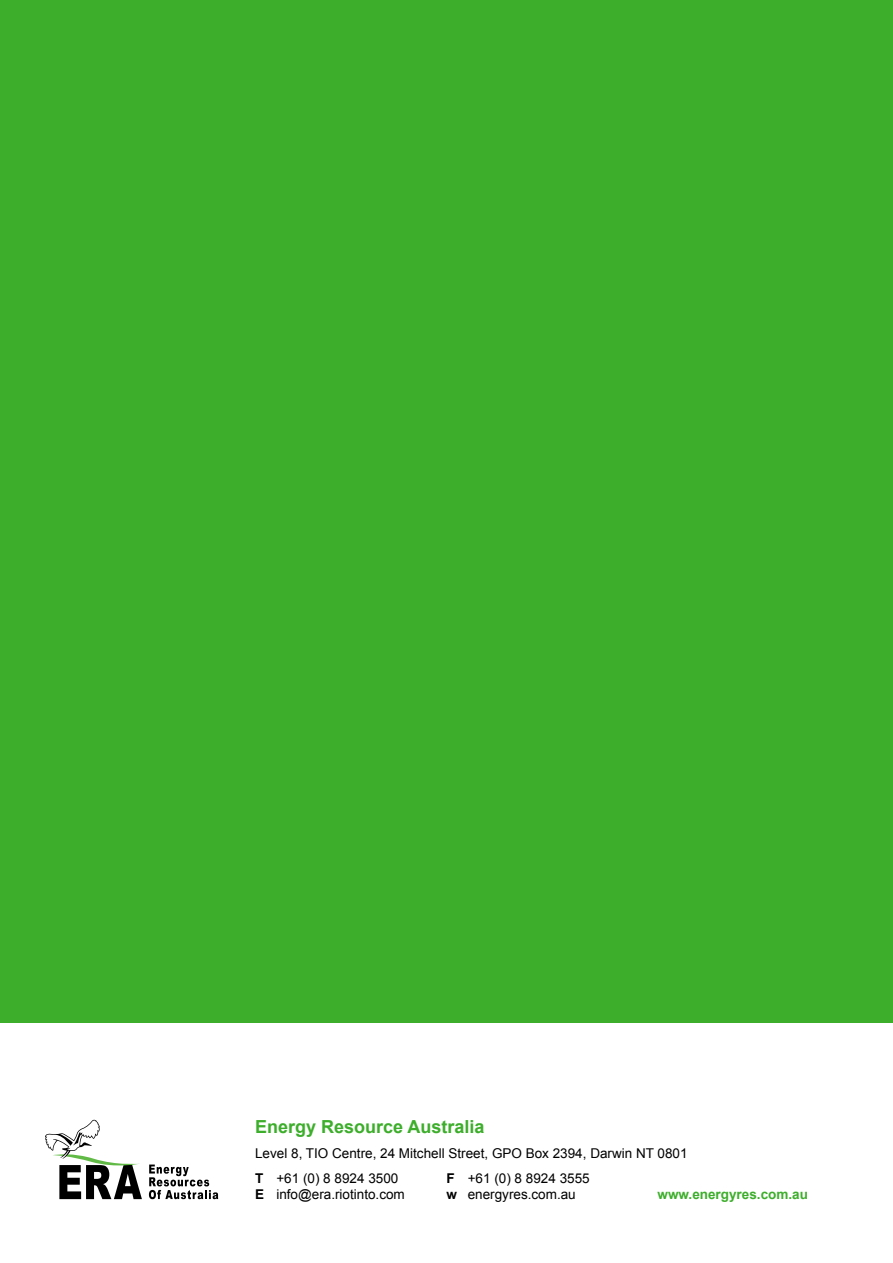
<style>
.page{position:relative;width:893px;height:1263px;background:#fff}
.page>*{position:absolute;margin:0;border:0;box-sizing:border-box;transform-origin:0 0}
.t1{font:700 18px "Arial";color:#3dae2b}
.t2{font:13.5px/25px "Arial";color:#000}
.t3{font:700 13.5px "Arial";color:#3dae2b}
.s1{font-weight:700}
</style>
<div class="page">
<svg style="left:149px;top:1164px;width:69px;height:35px"></svg>
<svg style="left:45px;top:1120px;width:97px;height:79px"></svg>
<div style="left:0;top:0;width:893px;height:1023px;background:#3dae2b"></div>
<h1 class="t1" style="left:255px;top:1114px;width:231px">Energy Resource Australia</h1>
<p class="t2" style="left:255px;top:1140px;width:434px">Level 8, TIO Centre, 24 Mitchell Street, GPO Box 2394, Darwin NT 0801<br><span class="s1">T</span> +61 (0) 8 8924 3500</p>
<p class="t2" style="left:446px;top:1165px;width:145px"><span class="s1">F</span> +61 (0) 8 8924 3555</p>
<p class="t2" style="left:255px;top:1182px;width:151px"><span class="s1">E</span> info@era.riotinto.com</p>
<p class="t2" style="left:446px;top:1182px;width:131px"><span class="s1">w</span> energyres.com.au</p>
<p class="t3" style="left:658px;top:1185px;width:152px">www.energyres.com.au</p>
</div>
